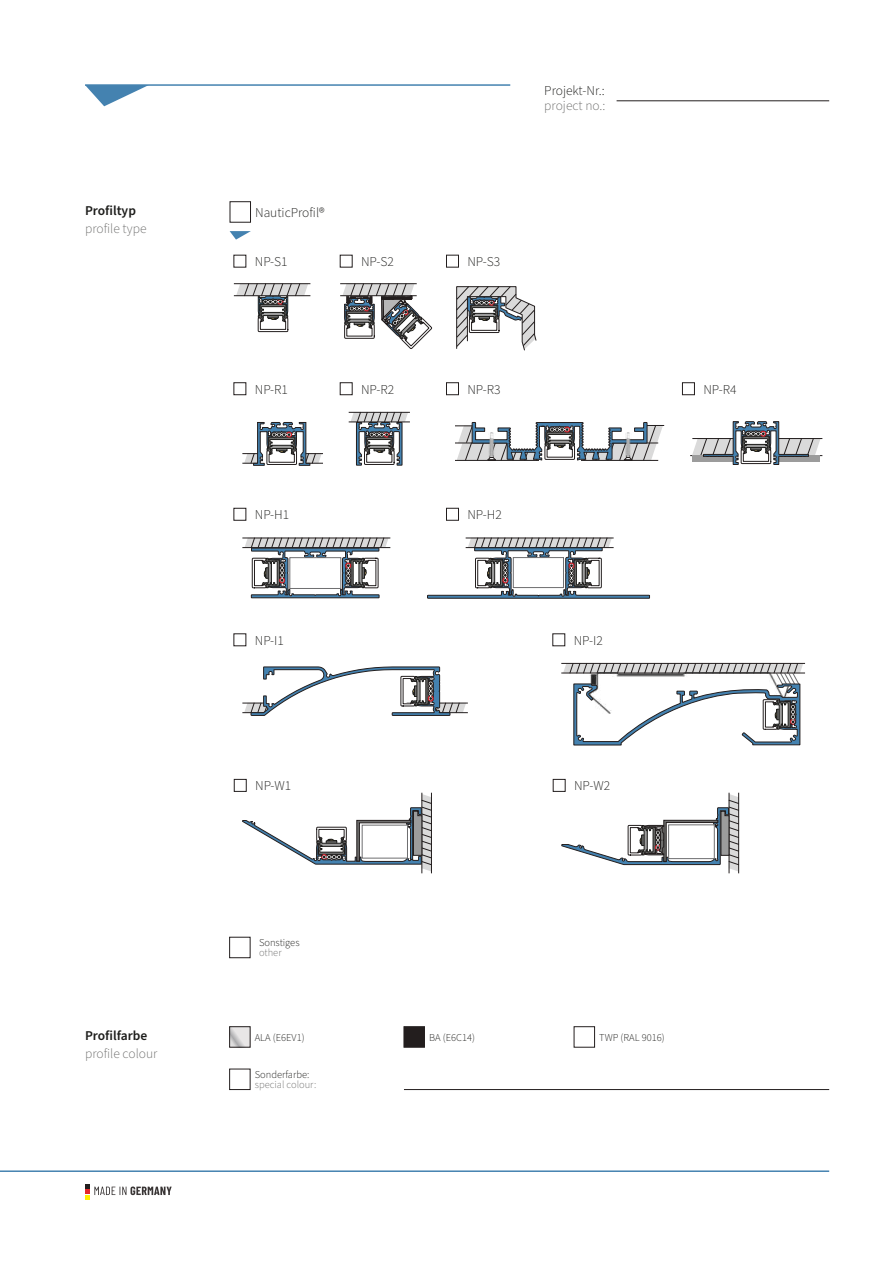
<style>
.page{position:relative;width:893px;height:1263px;background:#fff}
.page>*{position:absolute;margin:0;border:0;box-sizing:border-box;transform-origin:0 0}
.t1{font:300 13.5px "Source Sans Pro";color:#1d1d1b}
.t2{font:300 13.5px "Source Sans Pro";color:#6f6f6e}
.t3{font:600 13.5px "Source Sans Pro";color:#1d1d1b}
.t4{font:300 10.5px "Source Sans Pro";color:#1d1d1b}
.t5{font:300 10.5px "Source Sans Pro";color:#6f6f6e}
</style>
<div class="page">
<hr style="left:431px;top:793px;width:1px;height:80px;background:#231e1e">
<hr style="left:421px;top:793px;width:1px;height:80px;background:#231e1e">
<svg style="left:242px;top:794px;width:190px;height:80px"></svg>
<div style="left:362px;top:825px;width:46px;height:33px;border:1px solid #6e6e70"></div>
<hr style="left:738px;top:793px;width:1px;height:80px;background:#231e1e">
<hr style="left:729px;top:793px;width:1px;height:80px;background:#231e1e">
<svg style="left:561px;top:794px;width:179px;height:78px"></svg>
<hr style="left:242px;top:712px;width:62px;height:1px;background:#231e1e">
<hr style="left:242px;top:703px;width:62px;height:1px;background:#231e1e">
<hr style="left:407px;top:712px;width:61px;height:1px;background:#231e1e">
<hr style="left:407px;top:703px;width:61px;height:1px;background:#231e1e">
<hr style="left:561px;top:673px;width:244px;height:1px;background:#231e1e">
<hr style="left:561px;top:663px;width:244px;height:1px;background:#231e1e">
<svg style="left:563px;top:662px;width:240px;height:117px"></svg>
<svg style="left:456px;top:286px;width:81px;height:65px"></svg>
<hr style="left:349px;top:422px;width:61px;height:1px;background:#231e1e">
<hr style="left:349px;top:412px;width:61px;height:1px;background:#231e1e">
<svg style="left:350px;top:411px;width:58px;height:55px"></svg>
<hr style="left:690px;top:455px;width:132px;height:1px;background:#231e1e">
<hr style="left:692px;top:438px;width:130px;height:1px;background:#231e1e">
<hr style="left:242px;top:463px;width:81px;height:1px;background:#231e1e">
<hr style="left:242px;top:453px;width:81px;height:1px;background:#231e1e">
<hr style="left:472px;top:425px;width:192px;height:1px;background:#231e1e">
<hr style="left:455px;top:425px;width:192px;height:1px;background:#231e1e">
<hr style="left:455px;top:460px;width:203px;height:1px;background:#231e1e">
<hr style="left:455px;top:443px;width:203px;height:1px;background:#231e1e">
<hr style="left:242px;top:547px;width:148px;height:1px;background:#231e1e">
<hr style="left:242px;top:538px;width:148px;height:1px;background:#231e1e">
<hr style="left:404px;top:1089px;width:425px;height:1px;background:#231e1e">
<svg style="left:230px;top:231px;width:21px;height:9px"></svg>
<div style="left:230px;top:201px;width:21px;height:22px;border:1px solid #231e1e"></div>
<div style="left:233px;top:382px;width:13px;height:13px;border:1px solid #231e1e"></div>
<div style="left:233px;top:508px;width:13px;height:13px;border:1px solid #231e1e"></div>
<div style="left:234px;top:779px;width:13px;height:13px;border:1px solid #231e1e"></div>
<div style="left:340px;top:382px;width:13px;height:13px;border:1px solid #231e1e"></div>
<div style="left:446px;top:255px;width:13px;height:13px;border:1px solid #231e1e"></div>
<div style="left:446px;top:382px;width:13px;height:13px;border:1px solid #231e1e"></div>
<div style="left:446px;top:508px;width:13px;height:13px;border:1px solid #231e1e"></div>
<div style="left:553px;top:779px;width:13px;height:13px;border:1px solid #231e1e"></div>
<div style="left:682px;top:382px;width:13px;height:13px;border:1px solid #231e1e"></div>
<div style="left:229px;top:937px;width:21px;height:21px;border:1px solid #231e1e"></div>
<div style="left:229px;top:1069px;width:21px;height:21px;border:1px solid #231e1e"></div>
<hr style="left:85px;top:84px;width:425px;height:2px;background:#4482b0">
<svg style="left:85px;top:85px;width:64px;height:21px"></svg>
<svg style="left:231px;top:1028px;width:17px;height:17px"></svg>
<div style="left:229px;top:1026px;width:21px;height:21px;border:1px solid #231e1e"></div>
<div style="left:404px;top:1026px;width:21px;height:21px;background:#231e1e;border:1px solid #231e1e"></div>
<div style="left:574px;top:1026px;width:21px;height:21px;border:1px solid #231e1e"></div>
<hr style="left:617px;top:100px;width:212px;height:1px;background:#231e1e">
<hr style="left:234px;top:283px;width:76px;height:1px;background:#231e1e">
<hr style="left:234px;top:295px;width:76px;height:1px;background:#231e1e">
<svg style="left:236px;top:283px;width:72px;height:49px"></svg>
<hr style="left:340px;top:283px;width:77px;height:1px;background:#231e1e">
<hr style="left:340px;top:295px;width:77px;height:1px;background:#231e1e">
<svg style="left:342px;top:283px;width:90px;height:66px"></svg>
<svg style="left:244px;top:422px;width:78px;height:44px"></svg>
<svg style="left:457px;top:422px;width:206px;height:39px"></svg>
<svg style="left:692px;top:421px;width:129px;height:44px"></svg>
<svg style="left:427px;top:537px;width:223px;height:99px"></svg>
<svg style="left:244px;top:666px;width:222px;height:50px"></svg>
<svg style="left:244px;top:537px;width:145px;height:61px"></svg>
<svg style="left:85px;top:1184px;width:87px;height:15px"></svg>
<hr style="left:0;top:1170px;width:829px;height:2px;background:#4482b0">
<p class="t3" style="left:85px;top:205px;width:52px">Profiltyp</p>
<p class="t2" style="left:85px;top:222px;width:63px">profile type</p>
<p class="t3" style="left:85px;top:1030px;width:64px">Profilfarbe</p>
<p class="t2" style="left:85px;top:1047px;width:74px">profile colour</p>
<p class="t1" style="left:544px;top:85px;width:62px">Projekt-Nr.:</p>
<p class="t2" style="left:544px;top:99px;width:63px">project no.:</p>
<p class="t1" style="left:255px;top:206px;width:71px">NauticProfil®</p>
<p class="t1" style="left:255px;top:255px;width:34px">NP-S1</p>
<p class="t1" style="left:361px;top:255px;width:34px">NP-S2</p>
<p class="t1" style="left:467px;top:255px;width:34px">NP-S3</p>
<p class="t1" style="left:255px;top:383px;width:35px">NP-R1</p>
<p class="t1" style="left:361px;top:383px;width:35px">NP-R2</p>
<p class="t1" style="left:467px;top:383px;width:35px">NP-R3</p>
<p class="t1" style="left:703px;top:383px;width:35px">NP-R4</p>
<p class="t1" style="left:255px;top:508px;width:36px">NP-H1</p>
<p class="t1" style="left:467px;top:508px;width:36px">NP-H2</p>
<p class="t1" style="left:255px;top:634px;width:31px">NP-I1</p>
<p class="t1" style="left:574px;top:634px;width:31px">NP-I2</p>
<p class="t1" style="left:255px;top:779px;width:38px">NP-W1</p>
<p class="t1" style="left:574px;top:779px;width:38px">NP-W2</p>
<p class="t4" style="left:259px;top:938px;width:42px">Sonstiges</p>
<p class="t5" style="left:259px;top:948px;width:24px">other</p>
<p class="t4" style="left:255px;top:1032px;width:51px">ALA (E6EV1)</p>
<p class="t4" style="left:429px;top:1032px;width:47px">BA (E6C14)</p>
<p class="t4" style="left:599px;top:1032px;width:67px">TWP (RAL 9016)</p>
<p class="t4" style="left:255px;top:1069px;width:56px">Sonderfarbe:</p>
<p class="t5" style="left:255px;top:1080px;width:63px">special colour:</p>
</div>
